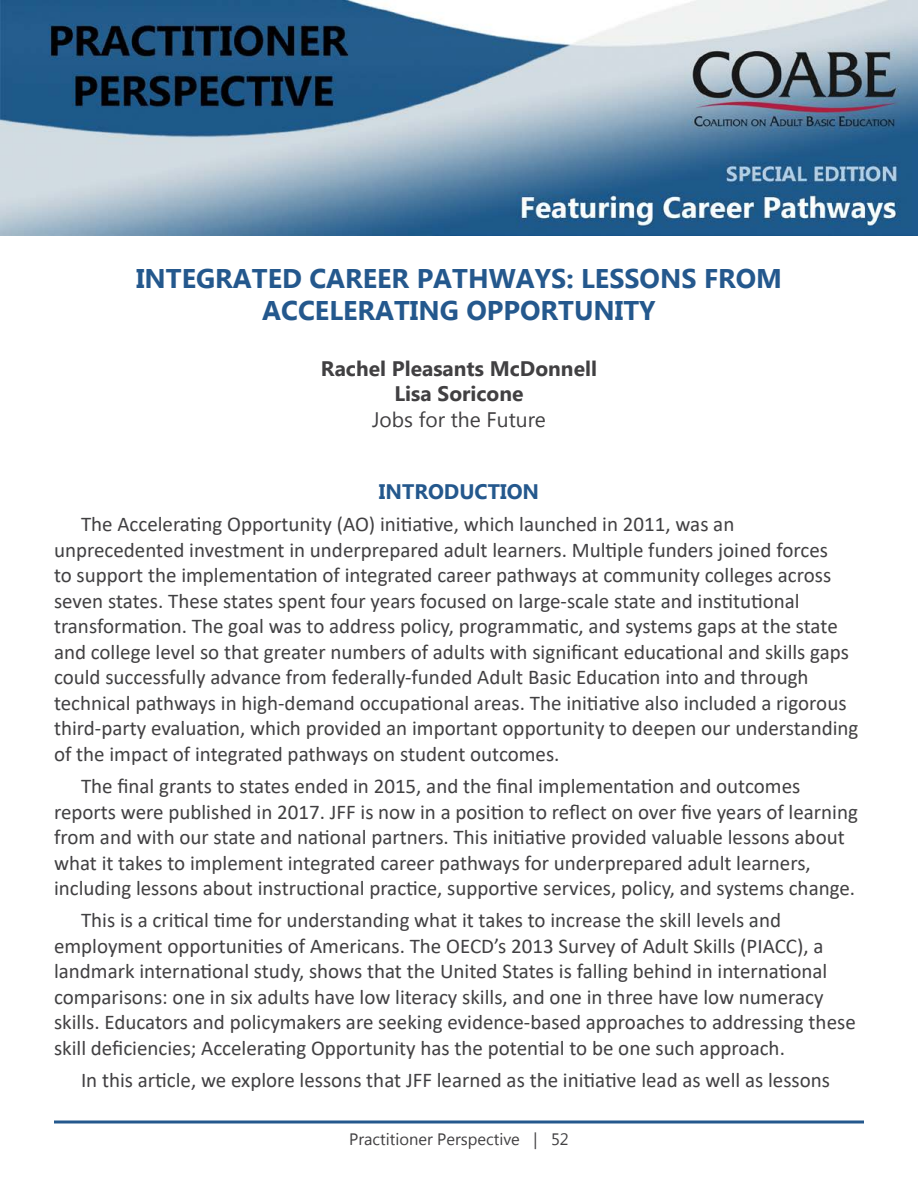
<style>
.page{position:relative;width:918px;height:1188px;background:#fff}
.page>*{position:absolute;margin:0;border:0;box-sizing:border-box;transform-origin:0 0}
.Article_Title{font:700 27px/32.4px "Myanmar Text";color:#24588d;text-align:center}
.Article_Text{font:21px/25.5px "Calibri";color:#414042}
.Author_Name{font:700 21px "Myanmar Text";color:#414042}
.Author_Affiliation{font:21px "Myanmar Text";color:#414042}
.Subheader{font:700 21px "Myanmar Text";color:#24588d}
.t1{font:16.5px "Myanmar Text";color:#414042}
</style>
<div class="page">
<svg style="left:54px;top:1120px;width:810px;height:4px;background:#5a81a9"></svg>
<img style="left:0;top:0;width:918px;height:236px">
<p class="Article_Title" style="left:136px;top:262px;width:648px">INTEGRATED CAREER PATHWAYS: LESSONS FROM<br>ACCELERATING OPPORTUNITY</p>
<p class="Author_Name" style="left:321px;top:356px;width:278px">Rachel Pleasants McDonnell</p>
<p class="Author_Name" style="left:395px;top:382px;width:130px">Lisa Soricone</p>
<p class="Author_Affiliation" style="left:372px;top:407px;width:175px">Jobs for the Future</p>
<p class="Subheader" style="left:379px;top:480px;width:162px">INTRODUCTION</p>
<p class="Article_Text" style="left:54px;top:511px;width:806px;text-indent:27px">The Accelerating Opportunity (AO) initiative, which launched in 2011, was an unprecedented investment in underprepared adult learners. Multiple funders joined forces<br>to support the implementation of integrated career pathways at community colleges across seven states. These states spent four years focused on large-scale state and institutional transformation. The goal was to address policy, programmatic, and systems gaps at the state and college level so that greater numbers of adults with significant educational and skills gaps could successfully advance from federally-funded Adult Basic Education into and through technical pathways in high-demand occupational areas. The initiative also included a rigorous third-party evaluation, which provided an important opportunity to deepen our understanding of the impact of integrated pathways on student outcomes.</p>
<p class="Article_Text" style="left:54px;top:773px;width:805px;text-indent:27px">The final grants to states ended in 2015, and the final implementation and outcomes reports were published in 2017. JFF is now in a position to reflect on over five years of learning from and with our state and national partners. This initiative provided valuable lessons about what it takes to implement integrated career pathways for underprepared adult learners, including lessons about instructional practice, supportive services, policy, and systems change.</p>
<p class="Article_Text" style="left:54px;top:907px;width:803px;text-indent:27px">This is a critical time for understanding what it takes to increase the skill levels and employment opportunities of Americans. The OECD’s 2013 Survey of Adult Skills (PIACC), a landmark international study, shows that the United States is falling behind in international comparisons: one in six adults have low literacy skills, and one in three have low numeracy skills. Educators and policymakers are seeking evidence-based approaches to addressing these skill deficiencies; Accelerating Opportunity has the potential to be one such approach.</p>
<p class="Article_Text" style="left:81px;top:1067px;width:751px">In this article, we explore lessons that JFF learned as the initiative lead as well as lessons</p>
<p class="t1" style="left:349px;top:1130px;width:221px">Practitioner Perspective | 52</p>
</div>
